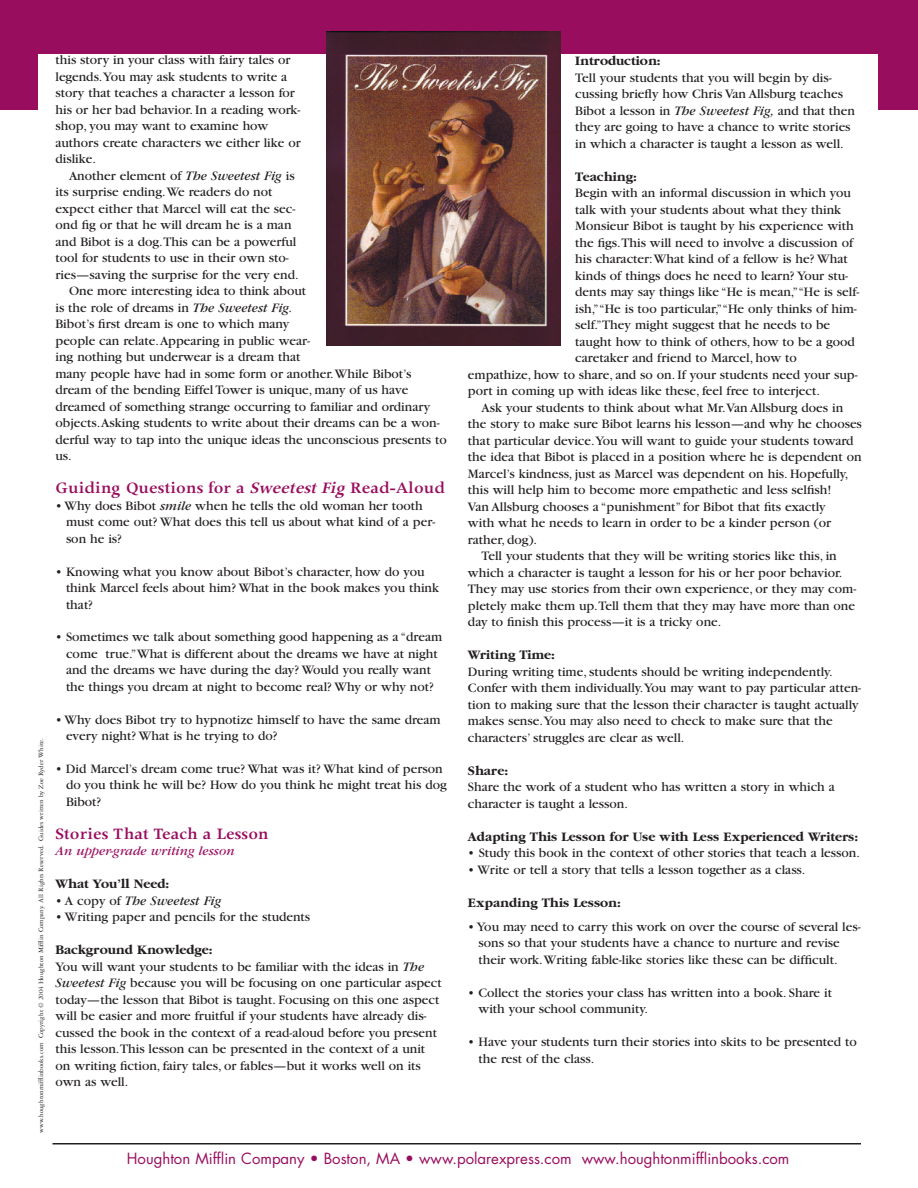
<style>
.page{position:relative;width:918px;height:1188px;background:#fff}
.page>*{position:absolute;margin:0;border:0;box-sizing:border-box;transform-origin:0 0}
.t1{font:600 18px "Apollo";color:#990d5e}
.t2{font:15px "Futura";color:#990d5e}
.t3{font:13.5px/16.5px "Garamond";color:#231f20}
.t4{font:700 13.5px "Garamond";color:#231f20}
.t5{font:italic 13.5px "Garamond";color:#990d5e}
.t6{font:italic 13.5px "Garamond";color:#231f20}
.t7{font:7.2px "Garamond Three";color:#231f20}
.s1{font-style:italic}
.s2{font-style:normal}
.s3{font-weight:700}
</style>
<div class="page">
<div style="left:1px;top:0;width:917px;height:110px;background:#990d5e"></div>
<div style="left:38px;top:54px;width:840px;height:97px;background:#fff"></div>
<img style="left:326px;top:31px;width:234px;height:315px">
<hr style="left:0;top:0;width:2px;height:110px;background:#990d5e">
<hr style="left:52px;top:1143px;width:809px;height:1px;background:#231f20">
<p class="t7" style="left:38px;top:1133px;width:396px;rotate:-90deg">www.houghtonmifflinbooks.com Copyright © 2004 Houghton Mifflin Company. All Rights Reserved. Guides written by Zoe Ryder White.</p>
<p class="t3" style="left:56px;top:53px;width:247px">this story in your class with fairy tales or legends.You may ask students to write a story that teaches a character a lesson for his or her bad behavior. In a reading work&shy;shop, you may want to examine how authors create characters we either like or dislike.</p>
<p class="t3" style="left:69px;top:169px;width:227px">Another element of <span class="s1">The Sweetest Fig</span> is</p>
<p class="t3" style="left:56px;top:185px;width:219px">its surprise ending.We readers do not</p>
<p class="t3" style="left:56px;top:202px;width:241px">expect either that Marcel will eat the sec-</p>
<p class="t3" style="left:56px;top:218px;width:238px">ond fig or that he will dream he is a man</p>
<p class="t3" style="left:56px;top:235px;width:242px">and Bibot is a dog.This can be a powerful</p>
<p class="t3" style="left:56px;top:251px;width:235px">tool for students to use in their own sto-</p>
<p class="t3" style="left:56px;top:268px;width:245px">ries—saving the surprise for the very end.</p>
<p class="t3" style="left:69px;top:284px;width:239px">One more interesting idea to think about</p>
<p class="t3" style="left:56px;top:301px;width:238px">is the role of dreams in <span class="s1">The Sweetest Fig.</span></p>
<p class="t3" style="left:56px;top:317px;width:235px">Bibot’s first dream is one to which many</p>
<p class="t3" style="left:56px;top:334px;width:256px">people can relate.Appearing in public wear-</p>
<p class="t3" style="left:56px;top:350px;width:246px">ing nothing but underwear is a dream that</p>
<p class="t3" style="left:56px;top:367px;width:358px">many people have had in some form or another.While Bibot’s</p>
<p class="t3" style="left:56px;top:383px;width:354px">dream of the bending Eiffel Tower is unique, many of us have</p>
<p class="t3" style="left:56px;top:400px;width:376px">dreamed of something strange occurring to familiar and ordinary</p>
<p class="t3" style="left:56px;top:416px;width:386px">objects.Asking students to write about their dreams can be a won-</p>
<p class="t3" style="left:56px;top:433px;width:393px">derful way to tap into the unique ideas the unconscious presents to</p>
<p class="t3" style="left:56px;top:449px;width:18px">us.</p>
<h1 class="t1" style="left:56px;top:482px;width:391px">Guiding Questions for a <span class="s1">Sweetest Fig</span>Read-Aloud</h1>
<p class="t3" style="left:66px;top:499px;width:371px;text-indent:-11px">• Why does Bibot <span class="s1">smile</span> when he tells the old woman her tooth must come out? What does this tell us about what kind of a per&shy;son he is?</p>
<p class="t3" style="left:66px;top:564px;width:375px;text-indent:-11px">• Knowing what you know about Bibot’s character, how do you think Marcel feels about him? What in the book makes you think that?</p>
<p class="t3" style="left:55px;top:630px;width:388px;text-align:center">• Sometimes we talk about something good happening as a “dream come true.”What is different about the dreams we have at night and the dreams we have during the day? Would you really want the things you dream at night to become real? Why or why not?</p>
<p class="t3" style="left:66px;top:712px;width:376px;text-indent:-11px">• Why does Bibot try to hypnotize himself to have the same dream every night? What is he trying to do?</p>
<p class="t3" style="left:66px;top:762px;width:382px;text-indent:-11px">• Did Marcel’s dream come true? What was it? What kind of person do you think he will be? How do you think he might treat his dog<br>Bibot?</p>
<h1 class="t1" style="left:56px;top:827px;width:215px">Stories That Teach a Lesson</h1>
<p class="t5" style="left:56px;top:846px;width:181px">An upper-grade writing lesson</p>
<p class="t4" style="left:56px;top:879px;width:115px">What You’ll Need:</p>
<p class="t6" style="left:56px;top:896px;width:167px"><span class="s2">• A copy of</span> The Sweetest Fig</p>
<p class="t3" style="left:55px;top:910px;width:256px">• Writing paper and pencils for the students</p>
<p class="t3" style="left:55px;top:943px;width:388px"><span class="s3">Background Knowledge:<br></span>You will want your students to be familiar with the ideas in <span class="s1">The Sweetest Fig</span> because you will be focusing on one particular aspect today—the lesson that Bibot is taught. Focusing on this one aspect will be easier and more fruitful if your students have already dis&shy;cussed the book in the context of a read-aloud before you present this lesson.This lesson can be presented in the context of a unit on writing fiction, fairy tales, or fables—but it works well on its own as well.</p>
<p class="t4" style="left:575px;top:55px;width:87px">Introduction:</p>
<p class="t3" style="left:575px;top:70px;width:281px">Tell your students that you will begin by dis&shy;cussing briefly how Chris Van Allsburg teaches Bibot a lesson in <span class="s1">The Sweetest Fig,</span> and that then they are going to have a chance to write stories in which a character is taught a lesson as well.</p>
<p class="t4" style="left:575px;top:171px;width:63px">Teaching:</p>
<p class="t3" style="left:575px;top:186px;width:277px">Begin with an informal discussion in which you</p>
<p class="t3" style="left:575px;top:202px;width:267px">talk with your students about what they think</p>
<p class="t3" style="left:575px;top:219px;width:280px">Monsieur Bibot is taught by his experience with</p>
<p class="t3" style="left:575px;top:235px;width:279px">the figs.This will need to involve a discussion of</p>
<p class="t3" style="left:575px;top:252px;width:274px">his character:What kind of a fellow is he? What</p>
<p class="t3" style="left:575px;top:268px;width:274px">kinds of things does he need to learn? Your stu-</p>
<p class="t3" style="left:575px;top:285px;width:286px">dents may say things like “He is mean,”“He is self-</p>
<p class="t3" style="left:575px;top:301px;width:283px">ish,”“He is too particular,”“He only thinks of him-</p>
<p class="t3" style="left:575px;top:318px;width:257px">self.”They might suggest that he needs to be</p>
<p class="t3" style="left:575px;top:334px;width:281px">taught how to think of others, how to be a good</p>
<p class="t3" style="left:575px;top:351px;width:223px">caretaker and friend to Marcel, how to</p>
<p class="t3" style="left:468px;top:367px;width:391px">empathize, how to share, and so on. If your students need your sup-</p>
<p class="t3" style="left:468px;top:384px;width:354px">port in coming up with ideas like these, feel free to interject.</p>
<p class="t3" style="left:481px;top:400px;width:363px">Ask your students to think about what Mr.Van Allsburg does in</p>
<p class="t3" style="left:468px;top:417px;width:395px">the story to make sure Bibot learns his lesson—and why he chooses</p>
<p class="t3" style="left:468px;top:433px;width:387px">that particular device.You will want to guide your students toward</p>
<p class="t3" style="left:468px;top:450px;width:395px">the idea that Bibot is placed in a position where he is dependent on</p>
<p class="t3" style="left:468px;top:466px;width:382px">Marcel’s kindness, just as Marcel was dependent on his. Hopefully,</p>
<p class="t3" style="left:468px;top:483px;width:365px">this will help him to become more empathetic and less selfish!</p>
<p class="t3" style="left:468px;top:499px;width:359px">Van Allsburg chooses a “punishment” for Bibot that fits exactly</p>
<p class="t3" style="left:468px;top:516px;width:364px">with what he needs to learn in order to be a kinder person (or</p>
<p class="t3" style="left:468px;top:532px;width:71px">rather, dog).</p>
<p class="t3" style="left:481px;top:549px;width:357px">Tell your students that they will be writing stories like this, in</p>
<p class="t3" style="left:468px;top:565px;width:376px">which a character is taught a lesson for his or her poor behavior.</p>
<p class="t3" style="left:468px;top:582px;width:390px">They may use stories from their own experience, or they may com-</p>
<p class="t3" style="left:468px;top:598px;width:389px">pletely make them up.Tell them that they may have more than one</p>
<p class="t3" style="left:468px;top:615px;width:255px">day to finish this process—it is a tricky one.</p>
<p class="t4" style="left:468px;top:649px;width:89px">Writing Time:</p>
<p class="t3" style="left:468px;top:664px;width:395px">During writing time, students should be writing independently.<br>Confer with them individually.You may want to pay particular atten&shy;tion to making sure that the lesson their character is taught actually makes sense.You may also need to check to make sure that the characters’ struggles are clear as well.</p>
<p class="t4" style="left:468px;top:765px;width:42px">Share:</p>
<p class="t3" style="left:468px;top:780px;width:368px">Share the work of a student who has written a story in which a character is taught a lesson.</p>
<p class="t4" style="left:468px;top:831px;width:392px">Adapting This Lesson for Use with Less Experienced Writers:</p>
<p class="t3" style="left:468px;top:846px;width:394px">• Study this book in the context of other stories that teach a lesson.</p>
<p class="t3" style="left:468px;top:862px;width:339px">• Write or tell a story that tells a lesson together as a class.</p>
<p class="t4" style="left:468px;top:897px;width:155px">Expanding This Lesson:</p>
<p class="t3" style="left:478px;top:919px;width:384px;text-indent:-11px">• You may need to carry this work on over the course of several les&shy;sons so that your students have a chance to nurture and revise their work.Writing fable-like stories like these can be difficult.</p>
<p class="t3" style="left:478px;top:985px;width:355px;text-indent:-11px">• Collect the stories your class has written into a book. Share it with your school community.</p>
<p class="t3" style="left:478px;top:1035px;width:380px;text-indent:-11px">• Have your students turn their stories into skits to be presented to the rest of the class.</p>
<p class="t2" style="left:127px;top:1151px;width:664px">Houghton Mifflin Company • Boston, MA • www.polarexpress.com www.houghtonmifflinbooks.com</p>
</div>
